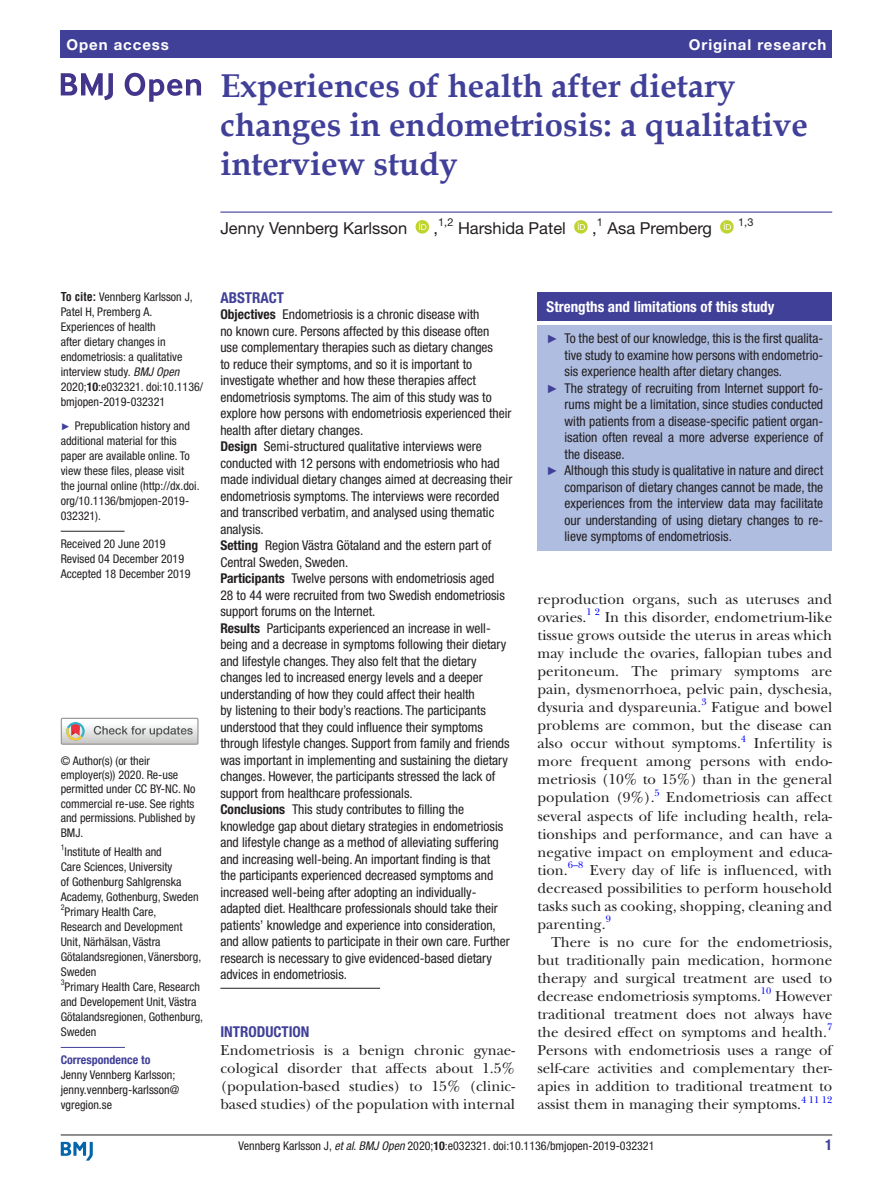
<style>
.page{position:relative;width:893px;height:1191px;background:#fff}
.page>*{position:absolute;margin:0;border:0;box-sizing:border-box;transform-origin:0 0}
.t1{font:700 33px/39px "Book Antiqua";color:#414099}
.t2{font:16.5px "Helvetica Neue LT Std";color:#231f20}
.t3{font:15px/18px "New Baskerville";color:#231f20;text-align:justify}
.t4{font:700 condensed 15px "Helvetica Neue LT Std";color:#fff}
.t5{font:700 15px "Helvetica Neue LT Std";letter-spacing:.065em;color:#fff}
.t6{font:700 condensed 15px "Helvetica Neue LT Std";color:#414099}
.t7{font:condensed 13.5px/16.5px "Helvetica Neue LT Std";color:#231f20}
.t8{font:condensed 12px/15px "Helvetica Neue LT Std";color:#231f20}
.t9{font:700 condensed 12px "Helvetica Neue LT Std";color:#414099}
.t10{font:10.95px "Helvetica Neue LT Std";color:#231f20}
.t11{font:9.9px "New Baskerville";color:#00f}
.t12{font:condensed 7.95px "Helvetica Neue LT Std";color:#231f20}
.s1{font-family:"Helvetica LT Std";font-weight:700}
.s2{font-style:italic}
.s3{font-weight:700}
.s4{font-family:"Arial";font-stretch:normal;font-size:9.75px;color:#414099}
.s5{font-family:"Arial";font-stretch:normal;font-size:12px;color:#414099}
</style>
<div class="page">
<hr style="left:61px;top:1134px;width:771px;height:1px;background:#231f20">
<svg style="left:61px;top:1141px;width:32px;height:19px"></svg>
<div style="left:61px;top:31px;width:771px;height:27px;background:#414099"></div>
<hr style="left:220px;top:211px;width:612px;height:2px;background:#414099">
<svg style="left:416px;top:220px;width:13px;height:14px"></svg>
<svg style="left:574px;top:220px;width:14px;height:14px"></svg>
<svg style="left:720px;top:220px;width:14px;height:14px"></svg>
<hr style="left:61px;top:531px;width:64px;height:1px;background:#231f20">
<hr style="left:61px;top:1047px;width:64px;height:1px;background:#414099">
<svg style="left:61px;top:73px;width:52px;height:27px"></svg>
<svg style="left:125px;top:73px;width:76px;height:29px"></svg>
<div style="left:61px;top:717px;width:138px;height:27px;border:1px solid #969090"></div>
<svg style="left:61px;top:718px;width:137px;height:26px"></svg>
<div style="left:538px;top:292px;width:294px;height:29px;background:#414099"></div>
<div style="left:538px;top:325px;width:294px;height:225px;background:#afbde1"></div>
<hr style="left:220px;top:988px;width:160px;height:1px;background:#231f20">
<p class="t5" style="left:66px;top:35px;width:104px">Open access</p>
<p class="t5" style="left:689px;top:35px;width:139px">Original research</p>
<h1 class="t1" style="left:220px;top:66px;width:589px">Experiences of health after dietary changes in endometriosis: a qualitative interview study</h1>
<p class="t2" style="left:220px;top:218px;width:188px">Jenny Vennberg Karlsson</p>
<p class="t2" style="left:434px;top:218px;width:6px">,</p>
<p class="t10" style="left:438px;top:216px;width:17px">1,2</p>
<p class="t2" style="left:458px;top:218px;width:109px">Harshida Patel</p>
<p class="t10" style="left:597px;top:216px;width:8px">1</p>
<p class="t2" style="left:607px;top:218px;width:106px">Asa Premberg</p>
<p class="t10" style="left:738px;top:216px;width:17px">1,3</p>
<p class="t2" style="left:592px;top:218px;width:6px">,</p>
<p class="t8" style="left:61px;top:289px;width:144px"><span class="s1">To cite:</span> Vennberg Karlsson J,<br>Patel H, Premberg A.<br>Experiences of health<br>after dietary changes in endometriosis: a qualitative interview study. <span class="s2">BMJ Open<br></span>2020;<span class="s3">10</span>:e032321. doi:10.1136/ bmjopen-2019-032321</p>
<p class="t8" style="left:61px;top:418px;width:140px"><span class="s4">►</span> Prepublication history and additional material for this paper are available online. To view these files, please visit the journal online (http://dx.doi. org/10.1136/bmjopen-2019-<br>032321).</p>
<p class="t8" style="left:61px;top:536px;width:131px">Received 20 June 2019<br>Revised 04 December 2019<br>Accepted 18 December 2019</p>
<p class="t8" style="left:61px;top:753px;width:136px;line-height:14.4px">© Author(s) (or their employer(s)) 2020. Re-use permitted under CC BY-NC. No commercial re-use. See rights and permissions. Published by<br>BMJ.</p>
<p class="t12" style="left:61px;top:843px;width:5px">1</p>
<p class="t8" style="left:61px;top:844px;width:139px;text-indent:4px">Institute of Health and<br>Care Sciences, University<br>of Gothenburg Sahlgrenska<br>Academy, Gothenburg, Sweden</p>
<p class="t12" style="left:61px;top:903px;width:5px">2</p>
<p class="t8" style="left:61px;top:904px;width:142px;text-indent:4px">Primary Health Care,<br>Research and Development<br>Unit, Närhälsan, Västra<br>Götalandsregionen, Vänersborg,<br>Sweden</p>
<p class="t12" style="left:61px;top:978px;width:5px">3</p>
<p class="t8" style="left:61px;top:979px;width:144px;text-indent:4px">Primary Health Care, Research and Developement Unit, Västra<br>Götalandsregionen, Gothenburg,<br>Sweden</p>
<p class="t9" style="left:61px;top:1052px;width:91px">Correspondence to</p>
<p class="t8" style="left:61px;top:1067px;width:120px">Jenny Vennberg Karlsson; jenny.vennberg-karlsson@ vgregion.se</p>
<p class="t6" style="left:220px;top:288px;width:65px">Abstract</p>
<p class="t7" style="left:220px;top:306px;width:293px"><span class="s3">Objectives</span> Endometriosis is a chronic disease with<br>no known cure. Persons affected by this disease often<br>use complementary therapies such as dietary changes<br>to reduce their symptoms, and so it is important to investigate whether and how these therapies affect endometriosis symptoms. The aim of this study was to explore how persons with endometriosis experienced their health after dietary changes.<br><span class="s3">Design</span> Semi-structured qualitative interviews were conducted with 12 persons with endometriosis who had made individual dietary changes aimed at decreasing their endometriosis symptoms. The interviews were recorded and transcribed verbatim, and analysed using thematic analysis.<br><span class="s3">Setting</span> Region Västra Götaland and the estern part of Central Sweden, Sweden.<br><span class="s3">Participants</span> Twelve persons with endometriosis aged<br>28 to 44 were recruited from two Swedish endometriosis support forums on the Internet.<br><span class="s3">Results</span> Participants experienced an increase in well&shy;being and a decrease in symptoms following their dietary and lifestyle changes. They also felt that the dietary changes led to increased energy levels and a deeper understanding of how they could affect their health<br>by listening to their body’s reactions. The participants understood that they could influence their symptoms through lifestyle changes. Support from family and friends was important in implementing and sustaining the dietary changes. However, the participants stressed the lack of support from healthcare professionals.<br><span class="s3">Conclusions</span> This study contributes to filling the knowledge gap about dietary strategies in endometriosis and lifestyle change as a method of alleviating suffering and increasing well-being. An important finding is that<br>the participants experienced decreased symptoms and increased well-being after adopting an individually&shy;adapted diet. Healthcare professionals should take their patients’ knowledge and experience into consideration, and allow patients to participate in their own care. Further research is necessary to give evidenced-based dietary advices in endometriosis.</p>
<p class="t6" style="left:220px;top:1023px;width:91px">Introduction</p>
<p class="t3" style="left:220px;top:1041px;width:296px">Endometriosis is a benign chronic gynae&shy;cological disorder that affects about 1.5% (population-based studies) to 15% (clinic&shy;based studies) of the population with internal</p>
<p class="t4" style="left:547px;top:297px;width:229px">Strengths and limitations of this study</p>
<p class="t7" style="left:547px;top:330px;width:278px"><span class="s5">►</span> To the best of our knowledge, this is the first qualita-</p>
<p class="t7" style="left:565px;top:347px;width:260px">tive study to examine how persons with endometrio-</p>
<p class="t7" style="left:565px;top:363px;width:219px">sis experience health after dietary changes.</p>
<p class="t7" style="left:547px;top:380px;width:278px"><span class="s5">►</span> The strategy of recruiting from Internet support fo-</p>
<p class="t7" style="left:565px;top:396px;width:260px">rums might be a limitation, since studies conducted</p>
<p class="t7" style="left:565px;top:413px;width:260px">with patients from a disease-specific patient organ-</p>
<p class="t7" style="left:565px;top:429px;width:260px">isation often reveal a more adverse experience of</p>
<p class="t7" style="left:565px;top:446px;width:62px">the disease.</p>
<p class="t7" style="left:547px;top:462px;width:278px"><span class="s5">►</span> Although this study is qualitative in nature and direct</p>
<p class="t7" style="left:565px;top:479px;width:260px">comparison of dietary changes cannot be made, the</p>
<p class="t7" style="left:565px;top:495px;width:260px">experiences from the interview data may facilitate</p>
<p class="t7" style="left:565px;top:512px;width:260px">our understanding of using dietary changes to re-</p>
<p class="t7" style="left:565px;top:528px;width:169px">lieve symptoms of endometriosis.</p>
<p class="t3" style="left:538px;top:590px;width:296px">reproduction organs, such as uteruses and ovaries.<sup>1</sup> <sup>2</sup> In this disorder, endometrium-like tissue grows outside the uterus in areas which may include the ovaries, fallopian tubes and peritoneum. The primary symptoms are pain, dysmenorrhoea, pelvic pain, dyschesia, dysuria and dyspareunia.</p>
<p class="t11" style="left:701px;top:696px;width:7px">3</p>
<p class="t3" style="left:538px;top:698px;width:296px;text-indent:174px">Fatigue and bowel problems are common, but the disease can also occur without symptoms.</p>
<p class="t11" style="left:741px;top:732px;width:7px">4</p>
<p class="t3" style="left:538px;top:734px;width:296px;text-indent:216px">Infertility is more frequent among persons with endo&shy;metriosis (10% to 15%) than in the general population (9%).</p>
<p class="t11" style="left:655px;top:786px;width:7px">5</p>
<p class="t3" style="left:538px;top:788px;width:296px;text-indent:129px">Endometriosis can affect several aspects of life including health, rela&shy;tionships and performance, and can have a negative impact on employment and educa&shy;tion.<sup>6–8</sup> Every day of life is influenced, with decreased possibilities to perform household tasks such as cooking, shopping, cleaning and parenting.</p>
<p class="t11" style="left:606px;top:913px;width:7px">9</p>
<p class="t3" style="left:538px;top:933px;width:296px;text-indent:14px">There is no cure for the endometriosis, but traditionally pain medication, hormone therapy and surgical treatment are used to decrease endometriosis symptoms.</p>
<p class="t11" style="left:761px;top:985px;width:12px">10</p>
<p class="t3" style="left:538px;top:987px;width:296px;text-indent:237px">However traditional treatment does not always have the desired effect on symptoms and health.<sup>7<br></sup>Persons with endometriosis uses a range of self-care activities and complementary ther&shy;apies in addition to traditional treatment to assist them in managing their symptoms.</p>
<p class="t11" style="left:801px;top:1093px;width:33px">4 11 12</p>
<p class="t8" style="left:238px;top:1137px;width:417px">Vennberg Karlsson J, <span class="s2">et al</span>. <span class="s2">BMJ Open</span> 2020;<span class="s3">10</span>:e032321. doi:10.1136/bmjopen-2019-032321</p>
<p class="t6" style="left:825px;top:1135px;width:9px">1</p>
</div>
